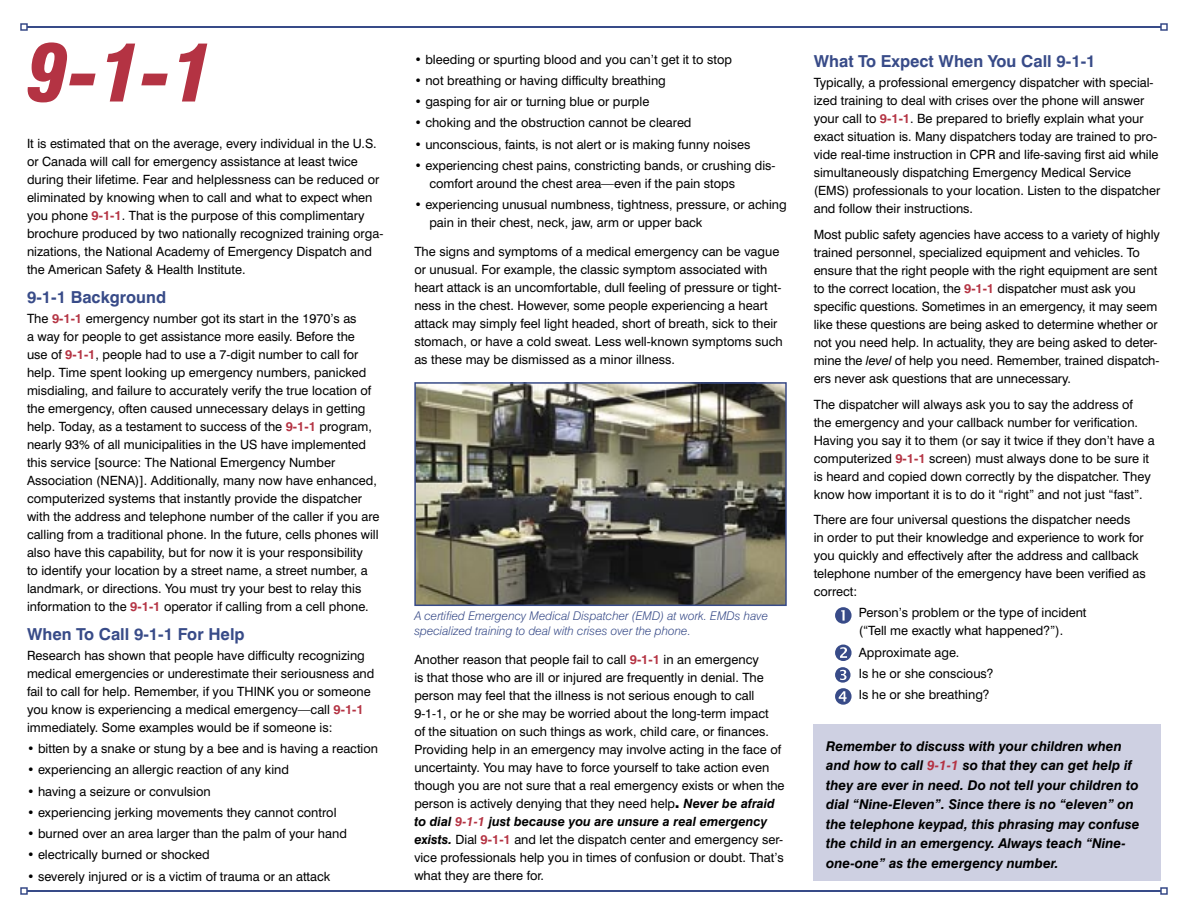
<style>
.page{position:relative;width:1188px;height:918px;background:#fff}
.page>*{position:absolute;margin:0;border:0;box-sizing:border-box;transform-origin:0 0}
.t1{font:italic 900 condensed 78px "Swiss 721 BT";color:#b43343}
.t2{font:700 16.5px "Swiss 721 BT";color:#384b88}
.t3{font:italic 700 13.5px/19.5px "Swiss 721 BT";color:#000}
.t4{font:12.75px/18px "Swiss 721 BT";color:#000}
.t5{font:italic 300 12px/15px "Swiss 721 BT";color:#384b88}
.s1{font-weight:700;color:#b43343}
.s2{font-weight:900}
.s3{font-weight:700;font-style:italic}
.s4{font-weight:700;font-style:italic;color:#b43343}
.s5{font-style:italic}
.s6{color:#b43343}
</style>
<div class="page">
<img style="left:416px;top:384px;width:369px;height:221px">
<hr style="left:414px;top:383px;width:2px;height:222px;background:#384b88">
<hr style="left:415px;top:605px;width:371px;height:1px;background:#384b88">
<hr style="left:785px;top:383px;width:2px;height:222px;background:#384b88">
<hr style="left:415px;top:382px;width:371px;height:2px;background:#384b88">
<hr style="left:27px;top:26px;width:1134px;height:2px;background:#384b88">
<svg style="left:20px;top:23px;width:8px;height:8px"></svg>
<svg style="left:1160px;top:23px;width:8px;height:8px"></svg>
<div style="left:814px;top:725px;width:347px;height:156px;background:#ced0e2"></div>
<hr style="left:27px;top:890px;width:1134px;height:2px;background:#384b88">
<svg style="left:20px;top:887px;width:8px;height:8px"></svg>
<svg style="left:1160px;top:887px;width:8px;height:8px"></svg>
<svg style="left:835px;top:607px;width:17px;height:17px"></svg>
<svg style="left:835px;top:645px;width:17px;height:16px"></svg>
<svg style="left:835px;top:667px;width:17px;height:38px"></svg>
<h1 class="t1" style="left:27px;top:26px;width:188px">9-1-1</h1>
<p class="t4" style="left:27px;top:134px;width:358px">It is estimated that on the average, every individual in the U.S. or Canada will call for emergency assistance at least twice during their lifetime. Fear and helplessness can be reduced or eliminated by knowing when to call and what to expect when you phone <span class="s1">9-1-1</span>. That is the purpose of this complimentary brochure produced by two nationally recognized training orga&shy;nizations, the National Academy of Emergency Dispatch and the American Safety &amp; Health Institute.</p>
<p class="t2" style="left:27px;top:287px;width:141px">9-1-1 Background</p>
<p class="t4" style="left:27px;top:309px;width:354px">The <span class="s1">9-1-1</span> emergency number got its start in the 1970’s as<br>a way for people to get assistance more easily. Before the<br>use of <span class="s1">9-1-1</span>, people had to use a 7-digit number to call for help. Time spent looking up emergency numbers, panicked misdialing, and failure to accurately verify the true location of the emergency, often caused unnecessary delays in getting help. Today, as a testament to success of the <span class="s1">9-1-1</span> program, nearly 93% of all municipalities in the US have implemented this service [source: The National Emergency Number Association (NENA)]. Additionally, many now have enhanced, computerized systems that instantly provide the dispatcher with the address and telephone number of the caller if you are calling from a traditional phone. In the future, cells phones will also have this capability, but for now it is your responsibility<br>to identify your location by a street name, a street number, a landmark, or directions. You must try your best to relay this information to the <span class="s1">9-1-1</span> operator if calling from a cell phone.</p>
<p class="t2" style="left:27px;top:624px;width:219px">When To Call 9-1-1 For Help</p>
<p class="t4" style="left:27px;top:646px;width:349px">Research has shown that people have difficulty recognizing medical emergencies or underestimate their seriousness and fail to call for help. Remember, if you THINK you or someone you know is experiencing a medical emergency—call <span class="s1">9-1-1 </span>immediately. Some examples would be if someone is:</p>
<p class="t4" style="left:27px;top:739px;width:353px">• bitten by a snake or stung by a bee and is having a reaction</p>
<p class="t4" style="left:27px;top:761px;width:264px">• experiencing an allergic reaction of any kind</p>
<p class="t4" style="left:27px;top:782px;width:185px">• having a seizure or convulsion</p>
<p class="t4" style="left:27px;top:803px;width:311px">• experiencing jerking movements they cannot control</p>
<p class="t4" style="left:27px;top:824px;width:321px">• burned over an area larger than the palm of your hand</p>
<p class="t4" style="left:27px;top:846px;width:184px">• electrically burned or shocked</p>
<p class="t4" style="left:27px;top:867px;width:305px">• severely injured or is a victim of trauma or an attack</p>
<p class="t4" style="left:414px;top:50px;width:319px">• bleeding or spurting blood and you can’t get it to stop</p>
<p class="t4" style="left:414px;top:71px;width:253px">• not breathing or having difficulty breathing</p>
<p class="t4" style="left:414px;top:93px;width:236px">• gasping for air or turning blue or purple</p>
<p class="t4" style="left:414px;top:114px;width:279px">• choking and the obstruction cannot be cleared</p>
<p class="t4" style="left:414px;top:135px;width:338px">• unconscious, faints, is not alert or is making funny noises</p>
<p class="t4" style="left:429px;top:156px;width:348px;text-indent:-15px">• experiencing chest pains, constricting bands, or crushing dis&shy;comfort around the chest area—even if the pain stops</p>
<p class="t4" style="left:429px;top:196px;width:359px;text-indent:-15px">• experiencing unusual numbness, tightness, pressure, or aching pain in their chest, neck, jaw, arm or upper back</p>
<p class="t4" style="left:414px;top:242px;width:370px">The signs and symptoms of a medical emergency can be vague or unusual. For example, the classic symptom associated with heart attack is an uncomfortable, dull feeling of pressure or tight&shy;ness in the chest. However, some people experiencing a heart attack may simply feel light headed, short of breath, sick to their stomach, or have a cold sweat. Less well-known symptoms such as these may be dismissed as a minor illness.</p>
<p class="t5" style="left:414px;top:608px;width:355px">A certified Emergency Medical Dispatcher (EMD) at work. EMDs have specialized training to deal with crises over the phone.</p>
<p class="t4" style="left:414px;top:650px;width:372px">Another reason that people fail to call <span class="s1">9-1-1</span> in an emergency<br>is that those who are ill or injured are frequently in denial. The person may feel that the illness is not serious enough to call 9-1-1, or he or she may be worried about the long-term impact<br>of the situation on such things as work, child care, or finances.<br>Providing help in an emergency may involve acting in the face of uncertainty. You may have to force yourself to take action even though you are not sure that a real emergency exists or when the person is actively denying that they need help<span class="s2">.</span> <span class="s3">Never be afraid to dial</span> <span class="s4">9-1-1</span> <span class="s3">just because you are unsure a real emergency exists.</span> Dial <span class="s1">9-1-1</span> and let the dispatch center and emergency ser&shy;vice professionals help you in times of confusion or doubt. That’s what they are there for.</p>
<p class="t2" style="left:814px;top:51px;width:283px">What To Expect When You Call 9-1-1</p>
<p class="t4" style="left:814px;top:74px;width:348px">Typically, a professional emergency dispatcher with special&shy;ized training to deal with crises over the phone will answer your call to <span class="s1">9-1-1</span>. Be prepared to briefly explain what your exact situation is. Many dispatchers today are trained to pro&shy;vide real-time instruction in CPR and life-saving first aid while simultaneously dispatching Emergency Medical Service (EMS) professionals to your location. Listen to the dispatcher and follow their instructions.</p>
<p class="t4" style="left:814px;top:225px;width:348px">Most public safety agencies have access to a variety of highly trained personnel, specialized equipment and vehicles. To ensure that the right people with the right equipment are sent to the correct location, the <span class="s1">9-1-1</span> dispatcher must ask you specific questions. Sometimes in an emergency, it may seem like these questions are being asked to determine whether or not you need help. In actuality, they are being asked to deter&shy;mine the <span class="s5">level</span> of help you need. Remember, trained dispatch&shy;ers never ask questions that are unnecessary.</p>
<p class="t4" style="left:814px;top:395px;width:342px">The dispatcher will always ask you to say the address of<br>the emergency and your callback number for verification.<br>Having you say it to them (or say it twice if they don’t have a computerized <span class="s1">9-1-1</span> screen) must always done to be sure it is heard and copied down correctly by the dispatcher. They know how important it is to do it “right” and not just “fast”.</p>
<p class="t4" style="left:814px;top:510px;width:333px">There are four universal questions the dispatcher needs<br>in order to put their knowledge and experience to work for you quickly and effectively after the address and callback telephone number of the emergency have been verified as correct:</p>
<p class="t4" style="left:859px;top:604px;width:229px">Person’s problem or the type of incident (“Tell me exactly what happened?”).</p>
<p class="t4" style="left:859px;top:641px;width:136px;line-height:21.3px">Approximate age.<br>Is he or she conscious?<br>Is he or she breathing?</p>
<p class="t3" style="left:826px;top:736px;width:315px">Remember to discuss with your children when and how to call <span class="s6">9-1-1</span> so that they can get help if they are ever in need. Do not tell your children to dial “Nine-Eleven”. Since there is no “eleven” on the telephone keypad, this phrasing may confuse the child in an emergency. Always teach “Nine&shy;one-one” as the emergency number.</p>
</div>
